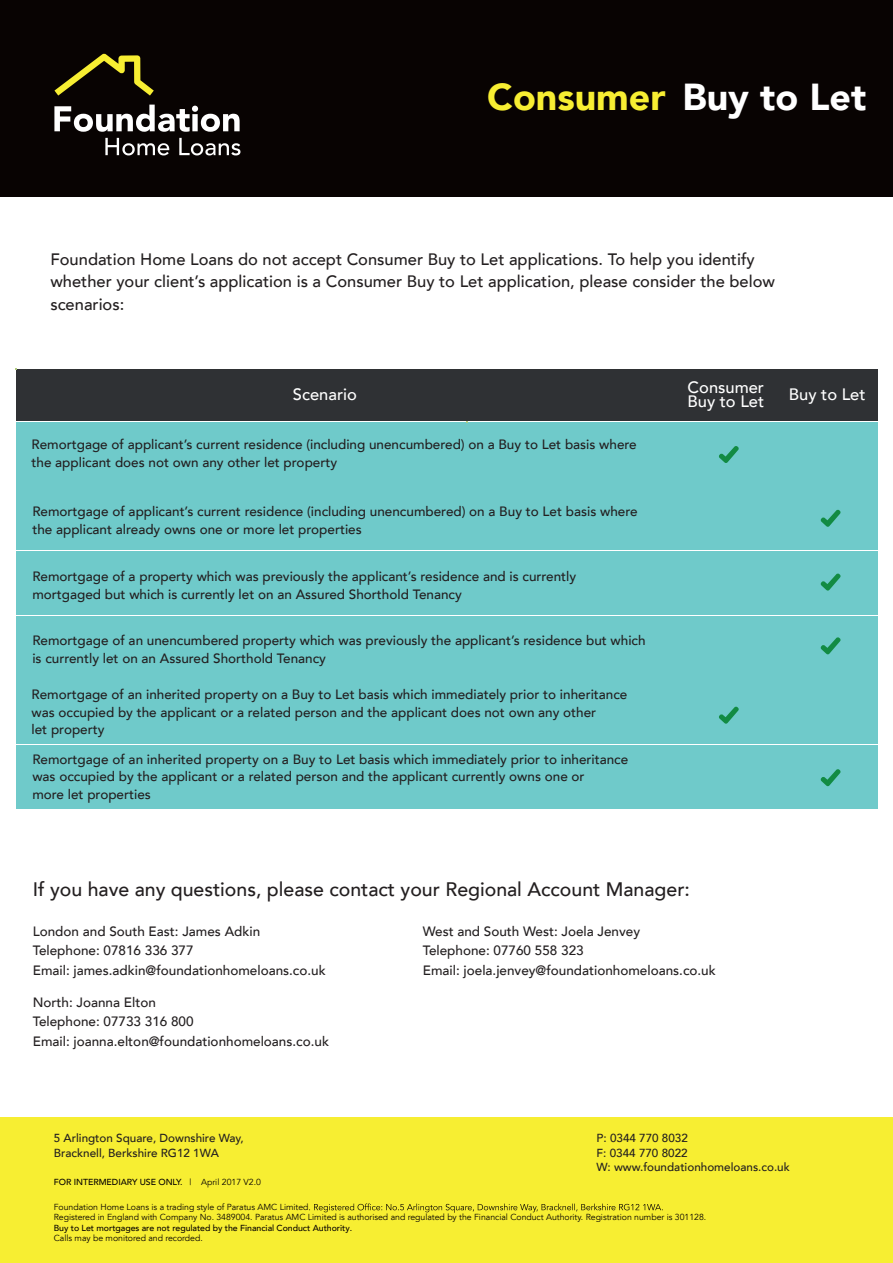
<style>
.page{position:relative;width:893px;height:1263px;background:#fff}
.page>*{position:absolute;margin:0;border:0;box-sizing:border-box;transform-origin:0 0}
.t1{font:900 37.5px "Avenir LT";color:#f7ee32}
.t2{font:500 19.5px "Avenir LT";color:#231f20}
.t3{font:500 16.5px/22.2px "Avenir LT";color:#231f20}
.t4{font:500 16.5px/14px "Avenir LT";color:#fff}
.t5{font:500 13.5px/17.7px "Avenir LT";color:#231f20}
.t6{font:500 11.7px/14.5px "Avenir LT";color:#231f20}
.t7{font:8.7px/10.2px "Avenir LT";letter-spacing:-.005em;color:#080302}
.t8{font:500 8.7px "Avenir LT";letter-spacing:-.005em;color:#080302}
.s1{color:#fff}
.s2{font-weight:400}
</style>
<div class="page">
<div style="left:0;top:1118px;width:893px;height:145px;background:#f7ee32"></div>
<svg style="left:309px;top:1203px;width:354px;height:10px"></svg>
<div style="left:679px;top:486px;width:99px;height:64px;background:#6fcaca"></div>
<div style="left:16px;top:486px;width:662px;height:64px;background:#6fcaca"></div>
<div style="left:779px;top:486px;width:99px;height:64px;background:#6fcaca"></div>
<div style="left:679px;top:551px;width:99px;height:64px;background:#6fcaca"></div>
<div style="left:16px;top:551px;width:662px;height:64px;background:#6fcaca"></div>
<div style="left:779px;top:551px;width:99px;height:64px;background:#6fcaca"></div>
<div style="left:679px;top:616px;width:99px;height:64px;background:#6fcaca"></div>
<div style="left:16px;top:616px;width:662px;height:64px;background:#6fcaca"></div>
<div style="left:779px;top:616px;width:99px;height:64px;background:#6fcaca"></div>
<div style="left:679px;top:680px;width:99px;height:64px;background:#6fcaca"></div>
<div style="left:16px;top:680px;width:662px;height:64px;background:#6fcaca"></div>
<div style="left:779px;top:680px;width:99px;height:64px;background:#6fcaca"></div>
<div style="left:679px;top:745px;width:99px;height:64px;background:#6fcaca"></div>
<div style="left:16px;top:745px;width:662px;height:64px;background:#6fcaca"></div>
<div style="left:779px;top:745px;width:99px;height:64px;background:#6fcaca"></div>
<div style="left:679px;top:422px;width:99px;height:64px;background:#6fcaca"></div>
<div style="left:16px;top:422px;width:662px;height:64px;background:#6fcaca"></div>
<div style="left:16px;top:369px;width:862px;height:52px;background:#2f3134"></div>
<svg style="left:719px;top:446px;width:20px;height:17px"></svg>
<svg style="left:821px;top:509px;width:19px;height:18px"></svg>
<svg style="left:821px;top:573px;width:19px;height:18px"></svg>
<svg style="left:821px;top:637px;width:19px;height:17px"></svg>
<svg style="left:821px;top:769px;width:19px;height:17px"></svg>
<div style="left:779px;top:422px;width:99px;height:64px;background:#6fcaca"></div>
<svg style="left:719px;top:706px;width:20px;height:18px"></svg>
<div style="left:0;top:0;width:893px;height:197px;background:#080302"></div>
<svg style="left:54px;top:105px;width:186px;height:27px"></svg>
<svg style="left:105px;top:138px;width:64px;height:17px"></svg>
<svg style="left:179px;top:138px;width:61px;height:17px"></svg>
<svg style="left:54px;top:54px;width:100px;height:42px"></svg>
<h1 class="t1" style="left:487px;top:74px;width:380px">Consumer <span class="s1">Buy to Let</span></h1>
<p class="t3" style="left:50px;top:249px;width:726px">Foundation Home Loans do not accept Consumer Buy to Let applications. To help you identify whether your client’s application is a Consumer Buy to Let application, please consider the below scenarios:</p>
<p class="t4" style="left:293px;top:388px;width:65px">Scenario</p>
<p class="t4" style="left:687px;top:381px;width:78px">Consumer<br>Buy to Let</p>
<p class="t4" style="left:789px;top:388px;width:78px">Buy to Let</p>
<p class="t5" style="left:32px;top:436px;width:607px">Remortgage of applicant’s current residence (including unencumbered) on a Buy to Let basis where the applicant does not own any other let property</p>
<p class="t5" style="left:32px;top:503px;width:607px">Remortgage of applicant’s current residence (including unencumbered) on a Buy to Let basis where the applicant already owns one or more let properties</p>
<p class="t5" style="left:32px;top:568px;width:545px">Remortgage of a property which was previously the applicant’s residence and is currently mortgaged but which is currently let on an Assured Shorthold Tenancy</p>
<p class="t5" style="left:32px;top:632px;width:615px">Remortgage of an unencumbered property which was previously the applicant’s residence but which is currently let on an Assured Shorthold Tenancy</p>
<p class="t5" style="left:32px;top:686px;width:597px">Remortgage of an inherited property on a Buy to Let basis which immediately prior to inheritance was occupied by the applicant or a related person and the applicant does not own any other<br>let property</p>
<p class="t5" style="left:32px;top:750px;width:597px">Remortgage of an inherited property on a Buy to Let basis which immediately prior to inheritance was occupied by the applicant or a related person and the applicant currently owns one or<br>more let properties</p>
<h2 class="t2" style="left:33px;top:877px;width:659px">If you have any questions, please contact your Regional Account Manager:</h2>
<p class="t5" style="left:33px;top:922px;width:294px;line-height:19.5px">London and South East: James Adkin<br>Telephone: 07816 336 377<br>Email: james.adkin@foundationhomeloans.co.uk</p>
<p class="t5" style="left:423px;top:922px;width:294px;line-height:19.5px">West and South West: Joela Jenvey<br>Telephone: 07760 558 323<br>Email: joela.jenvey@foundationhomeloans.co.uk</p>
<p class="t5" style="left:33px;top:992px;width:298px;line-height:19.5px">North: Joanna Elton<br>Telephone: 07733 316 800<br>Email: joanna.elton@foundationhomeloans.co.uk</p>
<p class="t6" style="left:54px;top:1131px;width:192px">5 Arlington Square, Downshire Way,<br>Bracknell, Berkshire RG12 1WA</p>
<p class="t8" style="left:54px;top:1176px;width:209px">FOR INTERMEDIARY USE ONLY. <span class="s2">| April 2017 V2.0</span></p>
<p class="t6" style="left:597px;top:1131px;width:195px">P: 0344 770 8032<br>F: 0344 770 8022<br>W: www.foundationhomeloans.co.uk</p>
<p class="t7" style="left:54px;top:1202px;width:654px">Foundation Home Loans is a trading style of Paratus AMC Limited<br>Registered in England with Company No. 3489004. Paratus AMC Limited is authorised and regulated by the Financial Conduct Authority. Registration number is 301128.</p>
<p class="t8" style="left:54px;top:1223px;width:300px">Buy to Let mortgages are not regulated by the Financial Conduct Authority.</p>
<p class="t7" style="left:54px;top:1233px;width:151px">Calls may be monitored and recorded.</p>
</div>
